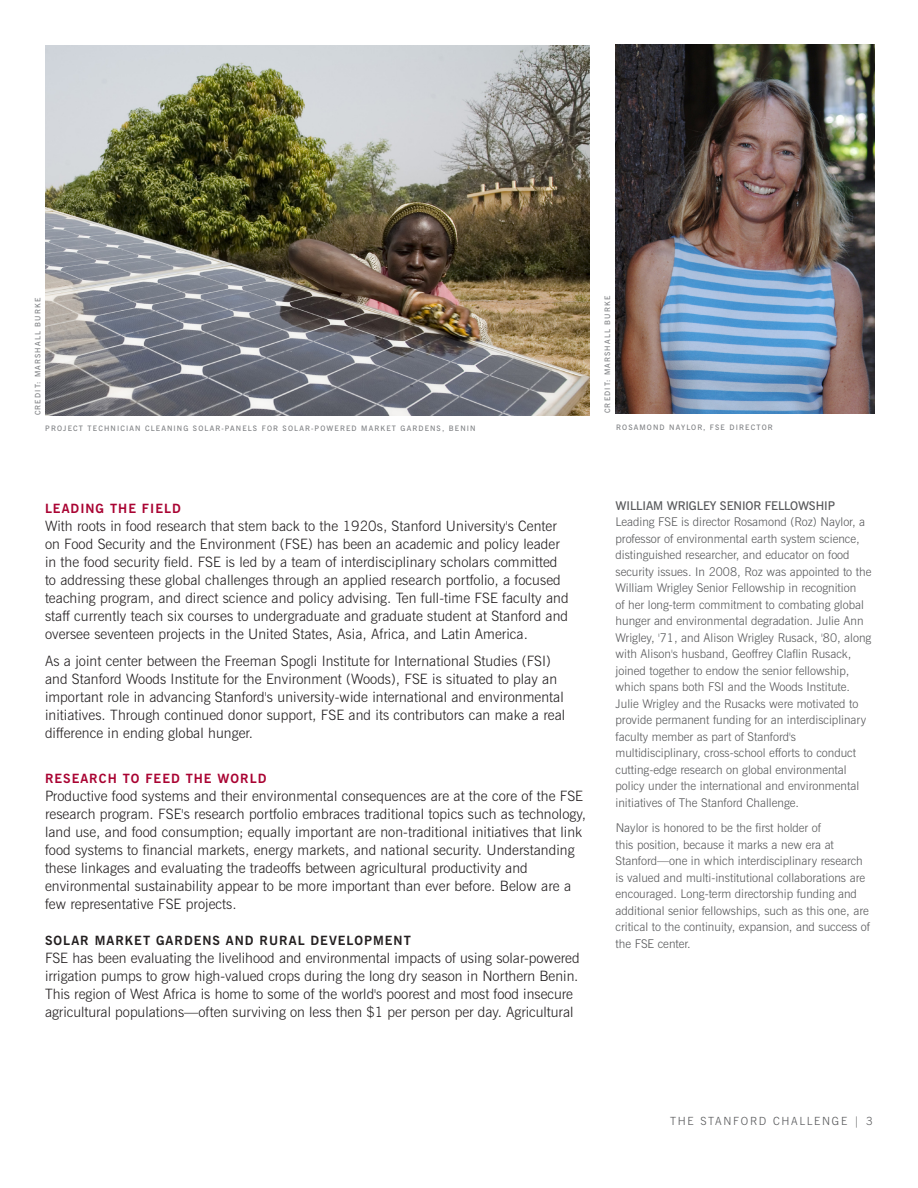
<style>
.page{position:relative;width:918px;height:1188px;background:#fff}
.page>*{position:absolute;margin:0;border:0;box-sizing:border-box;transform-origin:0 0}
.WP_Body_Text{font:300 14.25px/18px "News Gothic BT";letter-spacing:.005em;color:#231f20}
.WP_Body_Subhead{font:700 12.75px "News Gothic BT";letter-spacing:.08em;color:#a90332}
.WP_Body_Subhead__BLA{font:700 12.75px "News Gothic BT";letter-spacing:.08em;color:#231f20}
.WP_Sidebar_Text__bul{font:300 12px/16.5px "News Gothic BT";color:#57585a}
.WP_Sidebar_Text__bul-2{font:600 12px/16.5px "News Gothic BT";letter-spacing:-.01em;color:#57585a}
.Footer{font:300 11.25px "News Gothic BT";letter-spacing:.15em;color:#57585a}
.WP_Image_Credit_Doc{font:600 7.5px "News Gothic BT";letter-spacing:.15em;color:#808285}
.s1{font-weight:300}
</style>
<div class="page">
<img style="left:45px;top:45px;width:545px;height:370px">
<img style="left:615px;top:45px;width:259px;height:369px">
<p class="WP_Image_Credit_Doc" style="left:33px;top:415px;width:118px;rotate:-90deg">CREDIT: M ARS HALL BURKE</p>
<p class="WP_Image_Credit_Doc" style="left:603px;top:413px;width:118px;rotate:-90deg">CREDIT: M ARS HALL BURKE</p>
<p class="WP_Image_Credit_Doc" style="left:45px;top:424px;width:29px">PROJECT</p>
<p class="WP_Image_Credit_Doc" style="left:88px;top:424px;width:7px">TEC</p>
<p class="WP_Image_Credit_Doc" style="left:104px;top:424px;width:12px">HNICI</p>
<p class="WP_Image_Credit_Doc" style="left:130px;top:424px;width:22px">AN CLE</p>
<p class="WP_Image_Credit_Doc" style="left:161px;top:424px;width:12px">ANIN</p>
<p class="WP_Image_Credit_Doc" style="left:183px;top:424px;width:16px">G SOL</p>
<p class="WP_Image_Credit_Doc" style="left:210px;top:424px;width:33px">AR-PANELS</p>
<p class="WP_Image_Credit_Doc" style="left:262px;top:424px;width:7px">FOR</p>
<p class="WP_Image_Credit_Doc" style="left:283px;top:424px;width:7px">SOL</p>
<p class="WP_Image_Credit_Doc" style="left:299px;top:424px;width:22px">AR-POWERE</p>
<p class="WP_Image_Credit_Doc" style="left:352px;top:424px;width:29px">D MARKET</p>
<p class="WP_Image_Credit_Doc" style="left:401px;top:424px;width:31px">GARDENS</p>
<p class="WP_Image_Credit_Doc" style="left:442px;top:424px;width:19px">, BENIN</p>
<p class="WP_Body_Subhead" style="left:45px;top:501px;width:137px">LEADING THE FIELD</p>
<p class="WP_Body_Text" style="left:45px;top:517px;width:516px">With roots in food research that stem back to the 1920s, Stanford U niversity's Center on Food Security and the Environment (FSE) has been an academic and policy leader in the food security field. FSE</p>
<p class="WP_Body_Text" style="left:45px;top:553px;width:517px;text-indent:180px">is led by a team of interdisciplinary scholars committed to addressing these global challenges through an applied research portfolio, a focused teaching program, and direct science and policy advising. Ten full-time FSE</p>
<p class="WP_Body_Text" style="left:45px;top:589px;width:525px;text-align:justify;text-indent:457px">faculty and staff currently teach six courses to undergraduate and graduate student at Stanford and oversee seventeen projects in the U nited States, Asia, Africa, and Latin America.</p>
<p class="WP_Body_Text" style="left:45px;top:652px;width:507px">As a joint center between the Freeman Spogli Institute for International Studies (FS I) and Stanford Woods Institute for the Environment (Woods), FSE</p>
<p class="WP_Body_Text" style="left:45px;top:670px;width:520px;text-indent:387px">is situated to play an important role in advancing Stanford's university-wide international and environmental initiatives. Through continued donor support, FSE</p>
<p class="WP_Body_Text" style="left:349px;top:706px;width:218px">and its contributors can make a real</p>
<p class="WP_Body_Text" style="left:45px;top:724px;width:210px">difference in ending global hunger.</p>
<p class="WP_Body_Subhead" style="left:45px;top:771px;width:223px">RESEARCH TO FEED THE WORLD</p>
<p class="WP_Body_Text" style="left:45px;top:787px;width:543px">Productive food systems and their environmental consequences are at the core of the FSE research program. FSE's research portfolio embraces traditional topics such as technology, land use, and food consumption; equally important are non-traditional initiatives that link food systems to financial markets, energy markets, and national security. U nderstanding these linkages and evaluating the tradeoffs between agricultural productivity and environmental sustainability appear to be more important than ever before. Below are a few representative FSE</p>
<p class="WP_Body_Text" style="left:186px;top:895px;width:52px">projects.</p>
<p class="WP_Body_Subhead__BLA" style="left:45px;top:933px;width:367px">SOLAR MARKET GARDENS AND RURAL DEVELOPMENT</p>
<p class="WP_Body_Text" style="left:45px;top:949px;width:9px">FSE</p>
<p class="WP_Body_Text" style="left:45px;top:949px;width:536px;text-indent:27px">has been evaluating the livelihood and environmental impacts of using solar-powered irrigation pumps to grow high-valued crops during the long dry season in Northern Benin.<br>This region of West Africa is home to some of the world's poorest and most food insecure agricultural populations—often surviving on less then $1 per person per day. Agricultural</p>
<p class="WP_Image_Credit_Doc" style="left:616px;top:423px;width:31px">ROSAMON</p>
<p class="WP_Image_Credit_Doc" style="left:660px;top:423px;width:28px">D NAYLOR</p>
<p class="WP_Image_Credit_Doc" style="left:703px;top:423px;width:33px">, FSE DIRECTOR</p>
<p class="WP_Sidebar_Text__bul-2" style="left:616px;top:497px;width:221px">WILLIAM WRIGLEY SENIOR FELLOWSH IP<br><span class="s1">Leading FSE</span></p>
<p class="WP_Sidebar_Text__bul" style="left:616px;top:514px;width:257px;text-indent:66px">is director Rosamond (Roz) N aylor, a professor of environmental earth system science, distinguished researcher, and educator on food security issues. In 2008, Roz was appointed to the William Wrigley Senior Fellowship in recognition<br>of her long-term commitment to combating global hunger and environmental degradation. Julie Ann Wrigley, '71, and Alison Wrigley Rusack, '80, along with Alison's husband, Geoffrey Claflin Rusack, joined together to endow the senior fellowship, which spans both FS I and the Woods Institute.<br>Julie Wrigley and the Rusacks were motivated to provide permanent funding for an interdisciplinary faculty member as part of Stanford's multidisciplinary, cross-school efforts to conduct cutting-edge research on global environmental policy under the international and environmental initiatives of The Stanford Challenge.</p>
<p class="WP_Sidebar_Text__bul" style="left:616px;top:820px;width:256px">Naylor is honored to be the first holder of<br>this position, because it marks a new era at Stanford—one in which interdisciplinary research is valued and multi-institutional collaborations are encouraged. Long-term directorship funding and additional senior fellowships, such as this one, are critical to the continuity, expansion, and success of the FSE</p>
<p class="WP_Sidebar_Text__bul" style="left:658px;top:935px;width:35px">center.</p>
<p class="Footer" style="left:670px;top:1114px;width:204px">The Stanford Challenge | 3</p>
</div>
